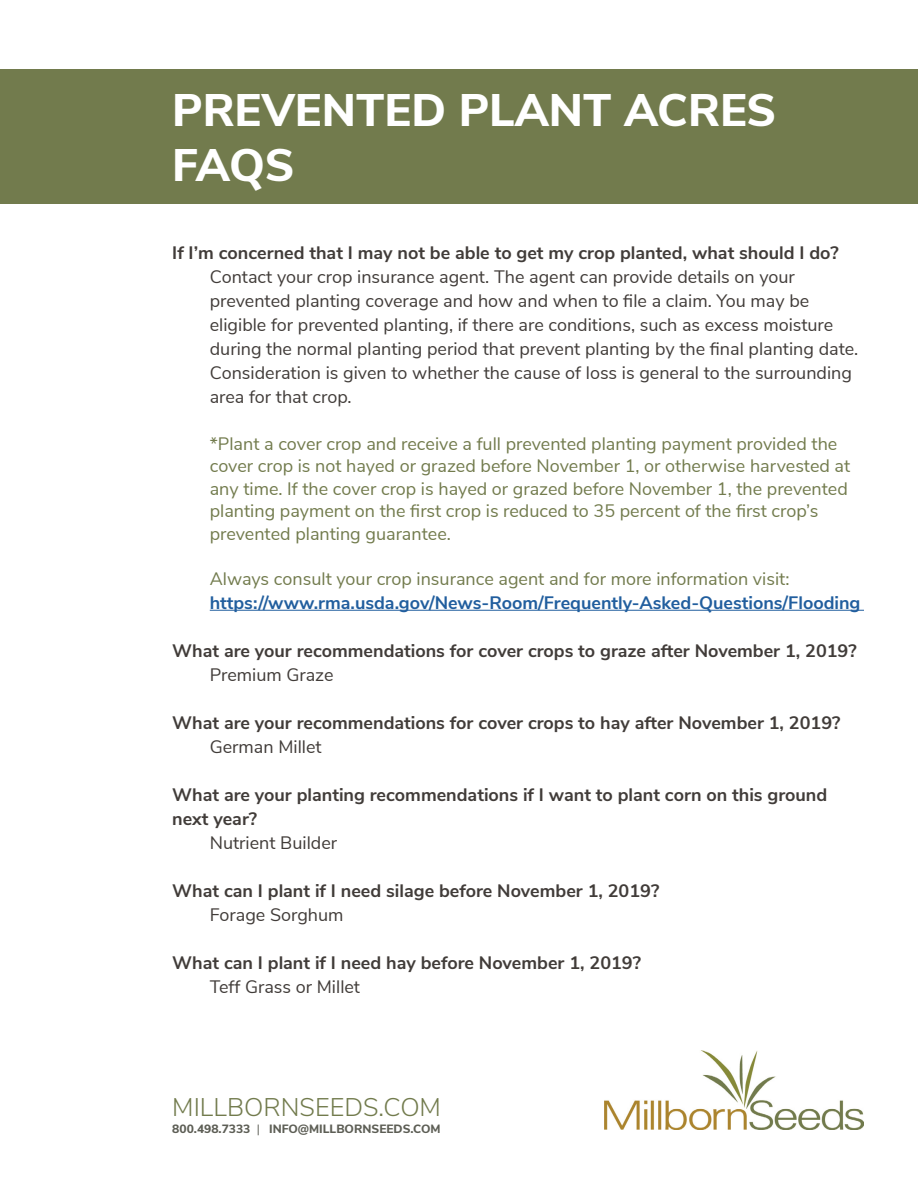
<style>
.page{position:relative;width:918px;height:1188px;background:#fff}
.page>*{position:absolute;margin:0;border:0;box-sizing:border-box;transform-origin:0 0}
.t1{font:800 45.45px/54.6px "Nunito Sans";color:#fff}
.t2{font:300 25.5px "Nunito Sans";color:#727b4d}
.t3{font:18px/24px "Nunito Sans";color:#413c39}
.t4{font:700 18px/24px "Nunito Sans";color:#413c39}
.t5{font:18px/22.5px "Nunito Sans";color:#727b4d}
.t6{font:700 18px "Nunito Sans";color:#215e9e}
.t7{font:800 12px "Nunito Sans";color:#5d5e55}
.s1{font-weight:400}
</style>
<div class="page">
<div style="left:0;top:69px;width:918px;height:135px;background:#727b4d"></div>
<hr style="left:210px;top:610px;width:654px;height:1px;background:#215e9e">
<img style="left:605px;top:1050px;width:259px;height:79px">
<h1 class="t1" style="left:172px;top:81px;width:605px">PREVENTED PLANT ACRES<br>FAQS</h1>
<p class="t4" style="left:172px;top:240px;width:668px">If I’m concerned that I may not be able to get my crop planted, what should I do?</p>
<p class="t3" style="left:210px;top:264px;width:650px">Contact your crop insurance agent. The agent can provide details on your prevented planting coverage and how and when to file a claim. You may be eligible for prevented planting, if there are conditions, such as excess moisture during the normal planting period that prevent planting by the final planting date.<br>Consideration is given to whether the cause of loss is general to the surrounding area for that crop.</p>
<p class="t5" style="left:210px;top:431px;width:642px">*Plant a cover crop and receive a full prevented planting payment provided the cover crop is not hayed or grazed before November 1, or otherwise harvested at any time. If the cover crop is hayed or grazed before November 1, the prevented planting payment on the first crop is reduced to 35 percent of the first crop’s prevented planting guarantee.</p>
<p class="t5" style="left:210px;top:566px;width:581px">Always consult your crop insurance agent and for more information visit:</p>
<p class="t6" style="left:210px;top:589px;width:652px">https://www.rma.usda.gov/News-Room/Frequently-Asked-Questions/Flooding</p>
<p class="t4" style="left:172px;top:638px;width:686px">What are your recommendations for cover crops to graze after November 1, 2019?</p>
<p class="t3" style="left:210px;top:661px;width:125px">Premium Graze</p>
<p class="t4" style="left:172px;top:710px;width:670px">What are your recommendations for cover crops to hay after November 1, 2019?</p>
<p class="t3" style="left:210px;top:733px;width:113px">German Millet</p>
<p class="t4" style="left:172px;top:782px;width:656px">What are your planting recommendations if I want to plant corn on this ground next year?</p>
<p class="t3" style="left:210px;top:829px;width:129px">Nutrient Builder</p>
<p class="t4" style="left:172px;top:878px;width:489px">What can I plant if I need silage before November 1, 2019?</p>
<p class="t3" style="left:210px;top:901px;width:135px">Forage Sorghum</p>
<p class="t4" style="left:172px;top:950px;width:470px">What can I plant if I need hay before November 1, 2019?</p>
<p class="t3" style="left:210px;top:973px;width:152px">Teff Grass or Millet</p>
<h2 class="t2" style="left:172px;top:1089px;width:270px">MILLBORNSEEDS.COM</h2>
<p class="t7" style="left:172px;top:1120px;width:270px">800.498.7333 <span class="s1">|</span> INFO@MILLBORNSEEDS.COM</p>
</div>
